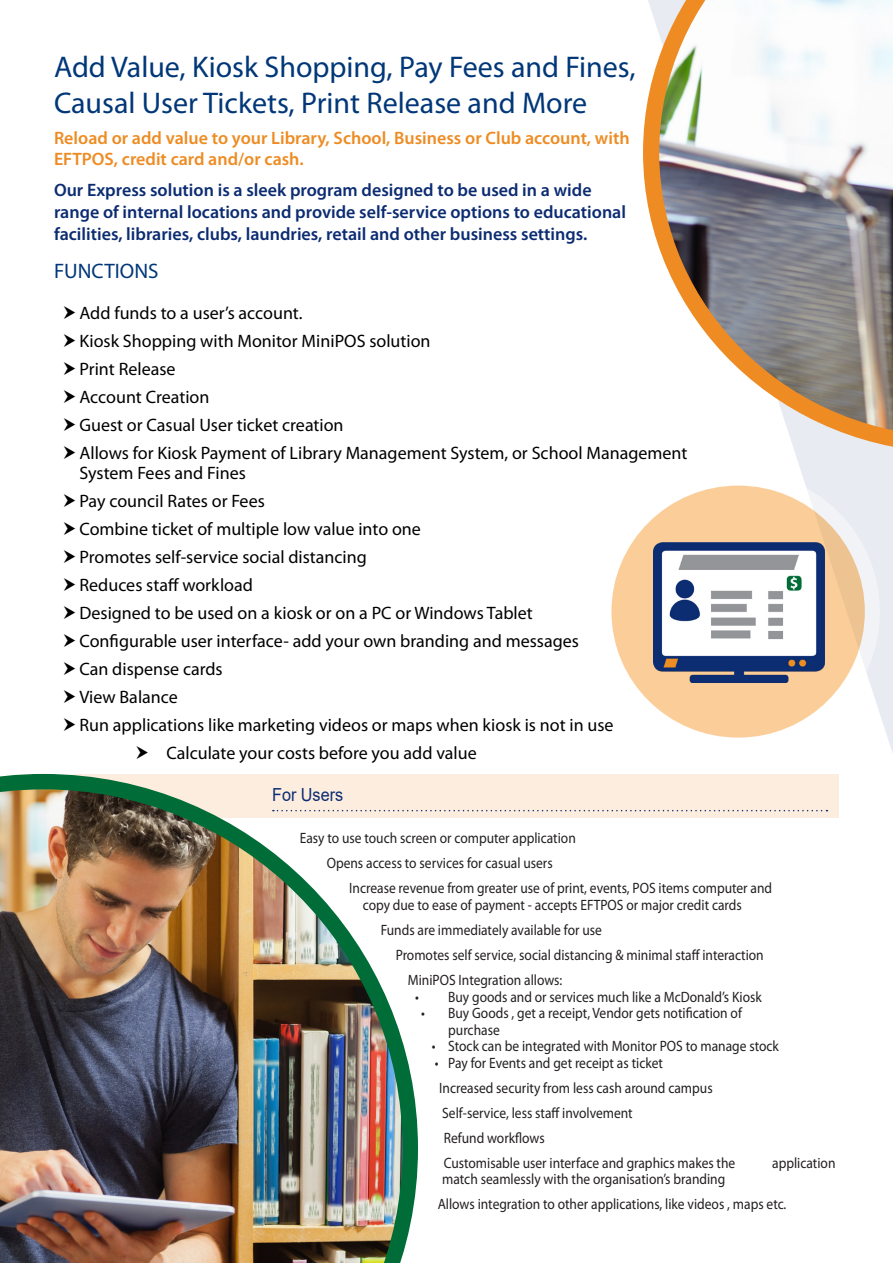
<style>
.page{position:relative;width:893px;height:1263px;background:#fff}
.page>*{position:absolute;margin:0;border:0;box-sizing:border-box;transform-origin:0 0}
.Inside_heading{font:30px/36px "Myriad Pro";color:#013778}
.Cover_Subheading{font:21px "Myriad Pro";color:#013778}
.t1{font:18px/19.5px "Myriad Pro";color:#000}
.Inside_heading-2{font:600 18px/21.6px "Myriad Pro";color:#0c2c72}
.Inside_heading-3{font:600 18px/21.6px "Myriad Pro";color:#ee8c23}
.t2{font:18px "Arial";color:#0c2c72;scale:.9 1}
._4_2_body_bullets{font:15px/16.5px "Myriad Pro";color:#231f20;scale:.9 1}
</style>
<div class="page">
<svg style="left:644px;top:453px;width:249px;height:365px"></svg>
<div style="left:74px;top:774px;width:765px;height:43px;background:#fcedde"></div>
<svg style="left:604px;top:478px;width:268px;height:267px;background:#f7d1a5"></svg>
<div style="left:596px;top:471px;width:284px;height:282px;border:15px solid #fff;border-radius:50%"></div>
<img style="left:0;top:774px;width:418px;height:489px">
<svg style="left:643px;top:0;width:250px;height:453px"></svg>
<svg style="left:273px;top:810px;width:554px;height:1px"></svg>
<img style="left:653px;top:543px;width:171px;height:139px">
<p class="Inside_heading" style="left:54px;top:48px;width:583px">Add Value, Kiosk Shopping, Pay Fees and Fines,<br>Causal User Tickets, Print Release and More</p>
<p class="Inside_heading-3" style="left:54px;top:126px;width:577px">Reload or add value to your Library, School, Business or Club account, with<br>EFTPOS, credit card and/or cash.</p>
<p class="Inside_heading-2" style="left:54px;top:179px;width:574px">Our Express solution is a sleek program designed to be used in a wide range of internal locations and provide self-service options to educational facilities, libraries, clubs, laundries, retail and other business settings.</p>
<p class="Cover_Subheading" style="left:54px;top:258px;width:106px">FUNCTIONS</p>
<p class="t1" style="left:80px;top:303px;width:225px">Add funds to a user’s account.</p>
<p class="t1" style="left:80px;top:331px;width:353px">Kiosk Shopping with Monitor MiniPOS solution</p>
<p class="t1" style="left:80px;top:359px;width:98px">Print Release</p>
<p class="t1" style="left:80px;top:387px;width:131px">Account Creation</p>
<p class="t1" style="left:80px;top:415px;width:266px">Guest or Casual User ticket creation</p>
<p class="t1" style="left:80px;top:443px;width:609px">Allows for Kiosk Payment of Library Management System, or School Management<br>System Fees and Fines</p>
<p class="t1" style="left:80px;top:490px;width:187px">Pay council Rates or Fees</p>
<p class="t1" style="left:80px;top:518px;width:343px">Combine ticket of multiple low value into one</p>
<p class="t1" style="left:80px;top:546px;width:289px">Promotes self-service social distancing</p>
<p class="t1" style="left:80px;top:574px;width:175px">Reduces staff workload</p>
<p class="t1" style="left:80px;top:603px;width:455px">Designed to be used on a kiosk or on a PC or Windows Tablet</p>
<p class="t1" style="left:80px;top:631px;width:501px">Configurable user interface- add your own branding and messages</p>
<p class="t1" style="left:80px;top:659px;width:145px">Can dispense cards</p>
<p class="t1" style="left:80px;top:687px;width:100px">View Balance</p>
<p class="t1" style="left:80px;top:715px;width:536px">Run applications like marketing videos or maps when kiosk is not in use</p>
<p class="t1" style="left:166px;top:743px;width:312px">Calculate your costs before you add value</p>
<p class="t2" style="left:272px;top:783px;width:81px">For Users</p>
<p class="_4_2_body_bullets" style="left:300px;top:830px;width:308px">Easy to use touch screen or computer application</p>
<p class="_4_2_body_bullets" style="left:327px;top:855px;width:253px">Opens access to services for casual users</p>
<p class="_4_2_body_bullets" style="left:363px;top:880px;width:456px;text-indent:-14px">Increase revenue from greater use of print, events, POS items computer and copy due to ease of payment - accepts EFTPOS or major credit cards</p>
<p class="_4_2_body_bullets" style="left:381px;top:921px;width:247px">Funds are immediately available for use</p>
<p class="_4_2_body_bullets" style="left:396px;top:946px;width:410px">Promotes self service, social distancing &amp; minimal staff interaction</p>
<p class="_4_2_body_bullets" style="left:408px;top:971px;width:173px">MiniPOS Integration allows:</p>
<p class="_4_2_body_bullets" style="left:415px;top:988px;width:387px">• Buy goods and or services much like a McDonald’s Kiosk</p>
<p class="_4_2_body_bullets" style="left:448px;top:1004px;width:328px;text-indent:-27px">• Buy Goods , get a receipt, Vendor gets notification of purchase</p>
<p class="_4_2_body_bullets" style="left:432px;top:1037px;width:387px">• Stock can be integrated with Monitor POS to manage stock</p>
<p class="_4_2_body_bullets" style="left:435px;top:1054px;width:255px">• Pay for Events and get receipt as ticket</p>
<p class="_4_2_body_bullets" style="left:439px;top:1079px;width:305px">Increased security from less cash around campus</p>
<p class="_4_2_body_bullets" style="left:442px;top:1104px;width:213px">Self-service, less staff involvement</p>
<p class="_4_2_body_bullets" style="left:444px;top:1129px;width:114px">Refund workflows</p>
<p class="_4_2_body_bullets" style="left:444px;top:1154px;width:326px">Customisable user interface and graphics makes the</p>
<p class="_4_2_body_bullets" style="left:772px;top:1154px;width:72px">application</p>
<p class="_4_2_body_bullets" style="left:442px;top:1170px;width:316px">match seamlessly with the organisation’s branding</p>
<p class="_4_2_body_bullets" style="left:438px;top:1195px;width:389px">Allows integration to other applications, like videos , maps etc.</p>
</div>
